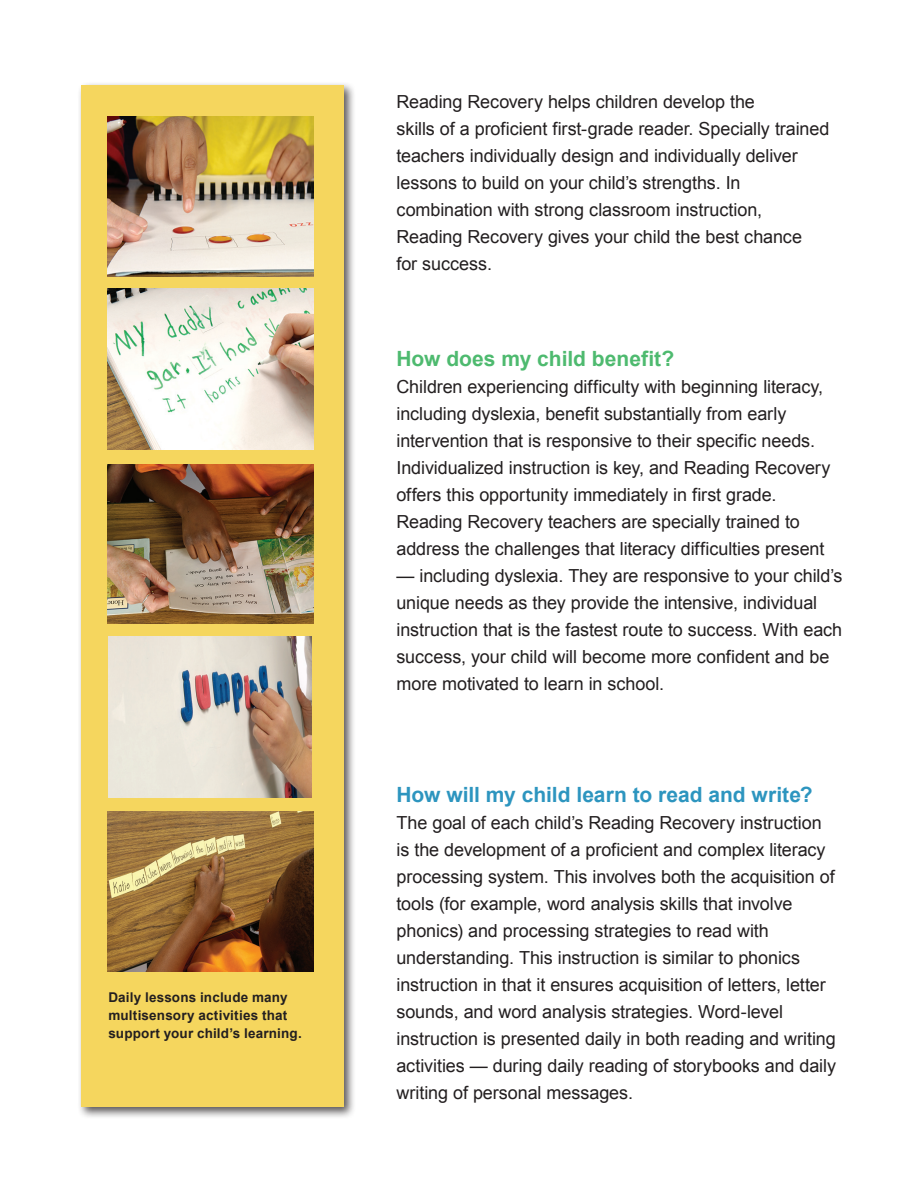
<style>
.page{position:relative;width:918px;height:1188px;background:#fff}
.page>*{position:absolute;margin:0;border:0;box-sizing:border-box;transform-origin:0 0}
.Text{font:700 21px "Arial";color:#2d95bf}
.Text-2{font:700 21px "Arial";color:#4eba6f}
.Text-3{font:18px/27px "Arial";letter-spacing:-.005em;color:#231f20}
.Text_Bullets{font:700 13.5px/18px "Arial";letter-spacing:.015em;color:#231f20}
</style>
<div class="page">
<div style="left:77px;top:81px;width:279px;height:1038px;background:#231f20;opacity:.75"></div>
<div style="left:81px;top:86px;width:262px;height:1021px;background:#f5d65e"></div>
<img style="left:107px;top:116px;width:206px;height:161px">
<img style="left:107px;top:289px;width:206px;height:160px">
<img style="left:107px;top:464px;width:206px;height:159px">
<img style="left:108px;top:811px;width:206px;height:161px">
<img style="left:109px;top:637px;width:202px;height:160px">
<p class="Text_Bullets" style="left:108px;top:989px;width:195px">Daily lessons include many multisensory activities that support your child’s learning.</p>
<p class="Text-3" style="left:396px;top:88px;width:435px">Reading Recovery helps children develop the<br>skills of a proficient first-grade reader. Specially trained teachers individually design and individually deliver lessons to build on your child’s strengths. In combination with strong classroom instruction, Reading Recovery gives your child the best chance<br>for success.</p>
<p class="Text-2" style="left:396px;top:344px;width:279px">How does my child benefit?</p>
<p class="Text-3" style="left:396px;top:373px;width:436px">Children experiencing difficulty with beginning literacy, including dyslexia, benefit substantially from early intervention that is responsive to their specific needs.<br>Individualized instruction is key, and Reading Recovery offers this opportunity immediately in first grade.<br>Reading Recovery teachers are specially trained to address the challenges that literacy difficulties present</p>
<p class="Text-3" style="left:396px;top:562px;width:448px">— including dyslexia. They are responsive to your child’s unique needs as they provide the intensive, individual instruction that is the fastest route to success. With each success, your child will become more confident and be more motivated to learn in school.</p>
<p class="Text" style="left:396px;top:780px;width:418px">How will my child learn to read and write?</p>
<p class="Text-3" style="left:396px;top:809px;width:441px">The goal of each child’s Reading Recovery instruction is the development of a proficient and complex literacy processing system. This involves both the acquisition of tools (for example, word analysis skills that involve phonics) and processing strategies to read with understanding. This instruction is similar to phonics instruction in that it ensures acquisition of letters, letter sounds, and word analysis strategies. Word-level instruction is presented daily in both reading and writing activities — during daily reading of storybooks and daily writing of personal messages.</p>
</div>
